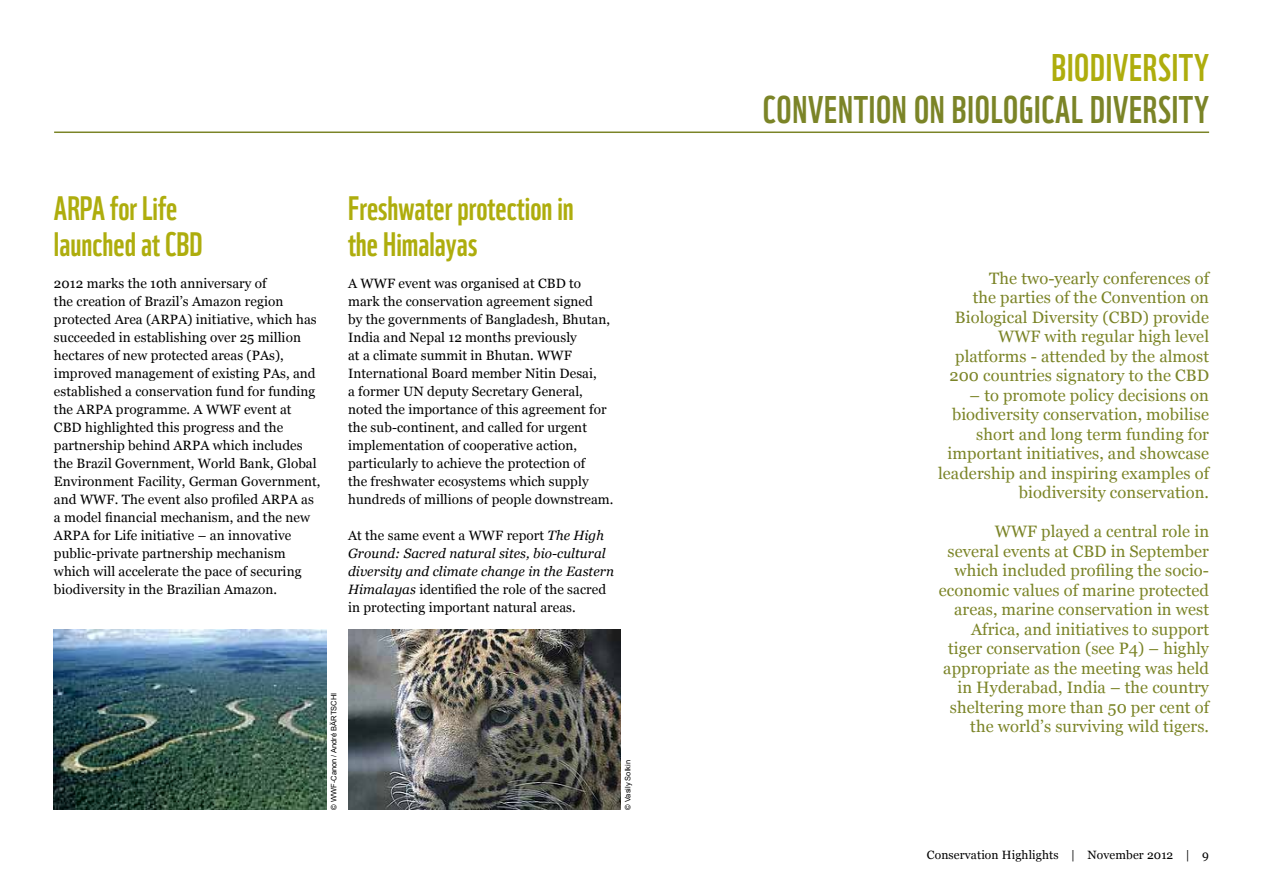
<style>
.page{position:relative;width:1263px;height:893px;background:#fff}
.page>*{position:absolute;margin:0;border:0;box-sizing:border-box;transform-origin:0 0}
.t1{font:37.5px "WWF";letter-spacing:.02em;color:#7b8427}
.t2{font:37.5px "WWF";letter-spacing:.02em;color:#aead0d}
.t3{font:33px/36px "WWF";color:#aead0d}
.t4{font:16.5px/19.5px "Georgia";letter-spacing:.005em;color:#7b8427;text-align:right}
.t5{font:13.5px/18px "Georgia";letter-spacing:.005em;color:#000}
.t6{font:italic 13.5px/18px "Georgia";letter-spacing:.005em;color:#000}
.t7{font:12px "Georgia";letter-spacing:.01em;color:#000}
.t8{font:7.5px "Arial";color:#000}
.s1{font-style:normal}
</style>
<div class="page">
<hr style="left:54px;top:132px;width:1155px;height:1px;background:#7b8427">
<img style="left:54px;top:629px;width:273px;height:181px">
<img style="left:348px;top:629px;width:273px;height:181px">
<h2 class="t3" style="left:54px;top:187px;width:150px">ARPA for Life launched at CBD</h2>
<p class="t5" style="left:54px;top:275px;width:268px">2012 marks the 10th anniversary of<br>the creation of Brazil’s Amazon region protected Area (ARPA) initiative, which has succeeded in establishing over 25 million hectares of new protected areas (PAs), improved management of existing PAs, and established a conservation fund for funding the ARPA programme. A WWF event at CBD highlighted this progress and the partnership behind ARPA which includes the Brazil Government, World Bank, Global Environment Facility, German Government, and WWF. The event also profiled ARPA as a model financial mechanism, and the new ARPA for Life initiative – an innovative public-private partnership mechanism which will accelerate the pace of securing biodiversity in the Brazilian Amazon.</p>
<h2 class="t3" style="left:348px;top:187px;width:227px">Freshwater protection in the Himalayas</h2>
<p class="t5" style="left:348px;top:275px;width:267px">A WWF event was organised at CBD to mark the conservation agreement signed<br>by the governments of Bangladesh, Bhutan, India and Nepal 12 months previously<br>at a climate summit in Bhutan. WWF International Board member Nitin Desai,<br>a former UN deputy Secretary General, noted the importance of this agreement for the sub-continent, and called for urgent implementation of cooperative action, particularly to achieve the protection of<br>the freshwater ecosystems which supply hundreds of millions of people downstream.</p>
<p class="t6" style="left:348px;top:526px;width:267px"><span class="s1">At the same event a WWF report</span> The High Ground: Sacred natural sites, bio-cultural diversity and climate change in the Eastern Himalayas <span class="s1">identified the role of the sacred in protecting important natural areas.</span></p>
<p class="t8" style="left:329px;top:810px;width:118px;rotate:-90deg">© WWF-Canon / André BÄRTSCHI</p>
<p class="t8" style="left:623px;top:810px;width:51px;rotate:-90deg">© Vasily Solkin</p>
<h1 class="t2" style="left:1051px;top:38px;width:159px">biodiversity</h1>
<h1 class="t1" style="left:763px;top:80px;width:16px">convent</h1>
<h1 class="t1" style="left:869px;top:80px;width:342px">ion on biological diversity</h1>
<p class="t4" style="left:949px;top:269px;width:261px">The two-yearly conferences of<br>the parties of the Convention on<br>Biological Diversity (CBD) provide<br>WWF with regular high level platforms - attended by the almost<br>200 countries signatory to the CBD</p>
<p class="t4" style="left:938px;top:386px;width:272px">– to promote policy decisions on biodiversity conservation, mobilise short and long term funding for important initiatives, and showcase leadership and inspiring examples of biodiversity conservation.</p>
<p class="t4" style="left:939px;top:522px;width:272px">WWF played a central role in<br>several events at CBD in September which included profiling the socio&shy;economic values of marine protected areas, marine conservation in west Africa, and initiatives to support tiger conservation (see P4) – highly appropriate as the meeting was held in Hyderabad, India – the country sheltering more than 50 per cent of the world’s surviving wild tigers.</p>
<p class="t7" style="left:927px;top:847px;width:284px">Conservation Highlights | November 2012 | 9</p>
</div>
